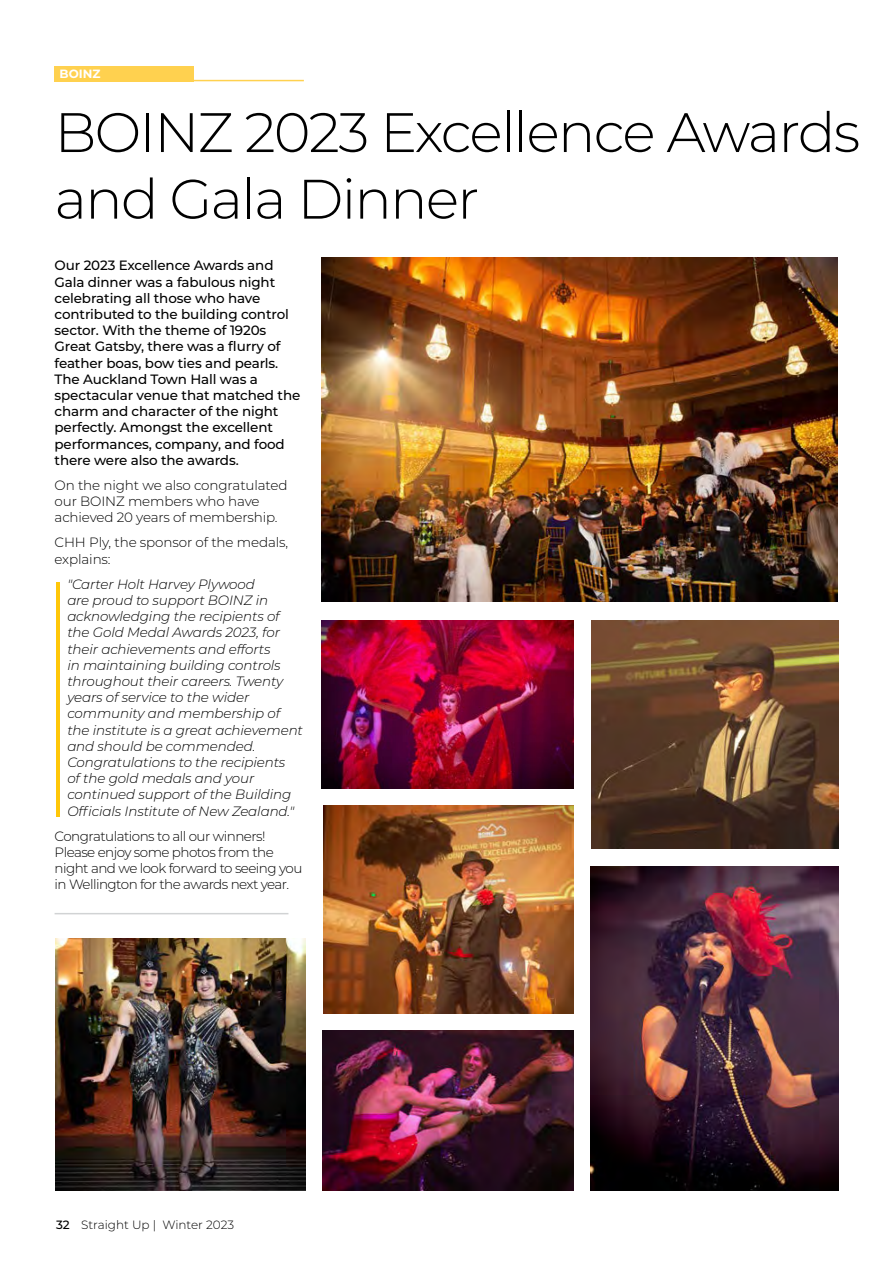
<style>
.page{position:relative;width:893px;height:1263px;background:#fff}
.page>*{position:absolute;margin:0;border:0;box-sizing:border-box;transform-origin:0 0}
.t1{font:300 55.5px/66.6px "Montserrat";letter-spacing:-.03em;color:#000}
.t2{font:italic 300 13.5px/16.2px "Montserrat";letter-spacing:-.01em;color:#000}
.t3{font:500 13.5px/16.2px "Montserrat";letter-spacing:-.01em;color:#000}
.t4{font:300 13.5px/16.2px "Montserrat";letter-spacing:-.04em;color:#000}
.t5{font:300 13.5px/16.2px "Montserrat";letter-spacing:-.01em;color:#000}
.t6{font:300 12px "Montserrat";color:#000}
.t7{font:700 12px "Montserrat";color:#fff}
.s1{font-weight:500}
</style>
<div class="page">
<hr style="left:55px;top:913px;width:233px;height:1px;background:#d1d3d4">
<div style="left:55px;top:66px;width:139px;height:15px;background:#ffd14f"></div>
<hr style="left:55px;top:80px;width:249px;height:1px;background:#ffd14f">
<img style="left:56px;top:938px;width:249px;height:252px">
<img style="left:322px;top:257px;width:516px;height:344px">
<img style="left:591px;top:866px;width:247px;height:324px">
<img style="left:591px;top:621px;width:247px;height:227px">
<img style="left:324px;top:806px;width:249px;height:207px">
<img style="left:322px;top:621px;width:252px;height:167px">
<img style="left:322px;top:1030px;width:252px;height:160px">
<hr style="left:57px;top:582px;width:3px;height:234px;background:#ffc709">
<p class="t7" style="left:60px;top:65px;width:42px">BOINZ</p>
<h1 class="t1" style="left:55px;top:97px;width:807px">BOINZ 2023 Excellence Awards and Gala Dinner</h1>
<p class="t3" style="left:55px;top:257px;width:247px">Our 2023 Excellence Awards and<br>Gala dinner was a fabulous night celebrating all those who have contributed to the building control sector. With the theme of 1920s<br>Great Gatsby, there was a flurry of feather boas, bow ties and pearls.<br>The Auckland Town Hall was a spectacular venue that matched the charm and character of the night perfectly. Amongst the excellent performances, company, and food there were also the awards.</p>
<p class="t5" style="left:55px;top:477px;width:235px">On the night we also congratulated our BOINZ members who have achieved 20 years of membership.</p>
<p class="t5" style="left:55px;top:534px;width:235px">CHH Ply, the sponsor of the medals, explains:</p>
<p class="t2" style="left:67px;top:575px;width:237px">"Carter Holt Harvey Plywood<br>are proud to support BOINZ in acknowledging the recipients of the Gold Medal Awards 2023, for their achievements and efforts<br>in maintaining building controls throughout their careers. Twenty years of service to the wider community and membership of the institute is a great achievement and should be commended.<br>Congratulations to the recipients<br>of the gold medals and your continued support of the Building<br>Officials Institute of New Zealand."</p>
<p class="t4" style="left:55px;top:827px;width:249px">Congratulations to all our winners!<br>Please enjoy some photos from the night and we look forward to seeing you in Wellington for the awards next year.</p>
<p class="t6" style="left:56px;top:1216px;width:180px"><span class="s1">32</span> Straight Up | Winter 2023</p>
</div>
